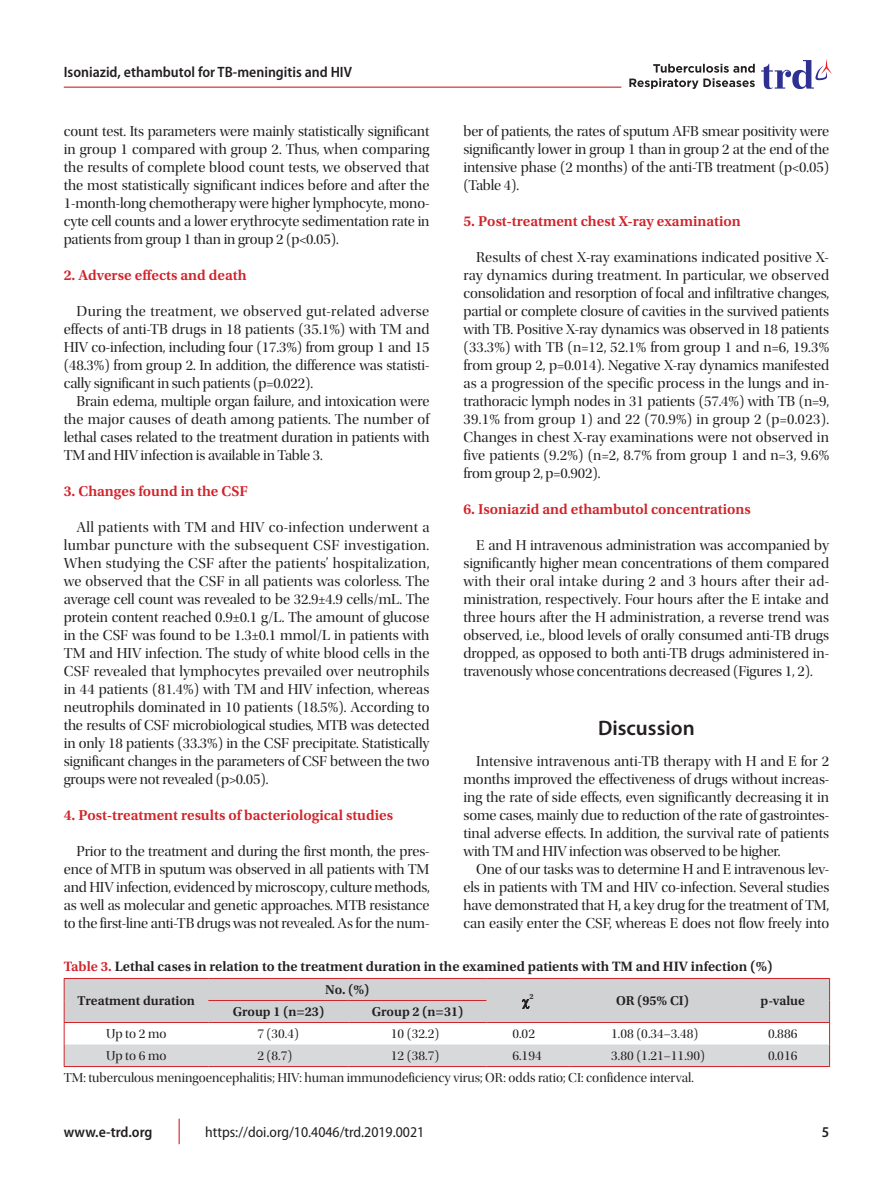
<style>
.page{position:relative;width:893px;height:1191px;background:#fff}
.page>*{position:absolute;margin:0;border:0;box-sizing:border-box;transform-origin:0 0}
.서론{font:600 21px "Myriad Pro";color:#231f20}
.본문{font:15px/18px "Utopia Std Disp";letter-spacing:-.01em;color:#231f20;text-align:justify}
._1{font:600 15px "Utopia Std";color:#d1232a}
.t1{font:600 semi-condensed 15px "Myriad Pro";color:#231f20}
.t2{font:semi-condensed 15px "Myriad Pro";color:#231f20}
.표제목{font:600 14.25px "Utopia Std";color:#231f20}
.표내용{font:13.5px "Utopia Std Disp";color:#231f20}
.표-라인{font:600 13.5px "Utopia Std";color:#231f20}
.표-라인-2{font:600 7.8px "Utopia Std";color:#231f20}
.s1{color:#d1232a}
</style>
<div class="page">
<svg style="left:179px;top:1118px;width:1px;height:26px"></svg>
<svg style="left:629px;top:64px;width:126px;height:25px"></svg>
<hr style="left:64px;top:87px;width:557px;height:1px;background:#d1232a">
<svg style="left:761px;top:59px;width:71px;height:30px"></svg>
<hr style="left:64px;top:1066px;width:144px;height:1px;background:#d1232a">
<hr style="left:208px;top:1066px;width:141px;height:1px;background:#d1232a">
<hr style="left:349px;top:1066px;width:137px;height:1px;background:#d1232a">
<hr style="left:486px;top:1066px;width:83px;height:1px;background:#d1232a">
<hr style="left:569px;top:1066px;width:167px;height:1px;background:#d1232a">
<hr style="left:736px;top:1066px;width:94px;height:1px;background:#d1232a">
<svg style="left:64px;top:978px;width:766px;height:88px"></svg>
<p class="t1" style="left:64px;top:62px;width:290px">Isoniazid, ethambutol for TB-meningitis and HIV</p>
<p class="본문" style="left:64px;top:122px;width:367px">count test. Its parameters were mainly statistically significant in group 1 compared with group 2. Thus, when comparing the results of complete blood count tests, we observed that the most statistically significant indices before and after the 1-month-long chemotherapy were higher lymphocyte, mono&shy;cyte cell counts and a lower erythrocyte sedimentation rate in patients from group 1 than in group 2 (p&lt;0.05).</p>
<p class="_1" style="left:64px;top:266px;width:184px">2. Adverse effects and death</p>
<p class="본문" style="left:64px;top:302px;width:367px;text-indent:13px">During the treatment, we observed gut-related adverse effects of anti-TB drugs in 18 patients (35.1%) with TM and HIV co-infection, including four (17.3%) from group 1 and 15 (48.3%) from group 2. In addition, the difference was statisti&shy;cally significant in such patients (p=0.022).</p>
<p class="본문" style="left:64px;top:392px;width:367px;text-indent:13px">Brain edema, multiple organ failure, and intoxication were the major causes of death among patients. The number of lethal cases related to the treatment duration in patients with TM and HIV infection is available in Table 3.</p>
<p class="_1" style="left:64px;top:482px;width:185px">3. Changes found in the CSF</p>
<p class="본문" style="left:64px;top:518px;width:367px;text-indent:13px">All patients with TM and HIV co-infection underwent a lumbar puncture with the subsequent CSF investigation.<br>When studying the CSF after the patients’ hospitalization, we observed that the CSF in all patients was colorless. The average cell count was revealed to be 32.9±4.9 cells/mL. The protein content reached 0.9±0.1 g/L. The amount of glucose in the CSF was found to be 1.3±0.1 mmol/L in patients with TM and HIV infection. The study of white blood cells in the CSF revealed that lymphocytes prevailed over neutrophils in 44 patients (81.4%) with TM and HIV infection, whereas neutrophils dominated in 10 patients (18.5%). According to the results of CSF microbiological studies, MTB was detected in only 18 patients (33.3%) in the CSF precipitate. Statistically significant changes in the parameters of CSF between the two groups were not revealed (p&gt;0.05).</p>
<p class="_1" style="left:64px;top:806px;width:331px">4. Post-treatment results of bacteriological studies</p>
<p class="본문" style="left:64px;top:842px;width:367px;text-indent:13px">Prior to the treatment and during the first month, the pres&shy;ence of MTB in sputum was observed in all patients with TM and HIV infection, evidenced by microscopy, culture methods, as well as molecular and genetic approaches. MTB resistance to the first-line anti-TB drugs was not revealed. As for the num-</p>
<p class="본문" style="left:463px;top:122px;width:367px">ber of patients, the rates of sputum AFB smear positivity were significantly lower in group 1 than in group 2 at the end of the intensive phase (2 months) of the anti-TB treatment (p&lt;0.05) (Table 4).</p>
<p class="_1" style="left:463px;top:212px;width:279px">5. Post-treatment chest X-ray examination</p>
<p class="본문" style="left:463px;top:248px;width:367px;text-indent:13px">Results of chest X-ray examinations indicated positive X&shy;ray dynamics during treatment. In particular, we observed consolidation and resorption of focal and infiltrative changes, partial or complete closure of cavities in the survived patients with TB. Positive X-ray dynamics was observed in 18 patients (33.3%) with TB (n=12, 52.1% from group 1 and n=6, 19.3% from group 2, p=0.014). Negative X-ray dynamics manifested as a progression of the specific process in the lungs and in&shy;trathoracic lymph nodes in 31 patients (57.4%) with TB (n=9, 39.1% from group 1) and 22 (70.9%) in group 2 (p=0.023).<br>Changes in chest X-ray examinations were not observed in five patients (9.2%) (n=2, 8.7% from group 1 and n=3, 9.6% from group 2, p=0.902).</p>
<p class="_1" style="left:463px;top:500px;width:289px">6. Isoniazid and ethambutol concentrations</p>
<p class="본문" style="left:463px;top:536px;width:367px;text-indent:13px">E and H intravenous administration was accompanied by significantly higher mean concentrations of them compared with their oral intake during 2 and 3 hours after their ad&shy;ministration, respectively. Four hours after the E intake and three hours after the H administration, a reverse trend was observed, i.e., blood levels of orally consumed anti-TB drugs dropped, as opposed to both anti-TB drugs administered in&shy;travenously whose concentrations decreased (Figures 1, 2).</p>
<p class="서론" style="left:598px;top:714px;width:98px">Discussion</p>
<p class="본문" style="left:463px;top:752px;width:367px;text-indent:13px">Intensive intravenous anti-TB therapy with H and E for 2 months improved the effectiveness of drugs without increas&shy;ing the rate of side effects, even significantly decreasing it in some cases, mainly due to reduction of the rate of gastrointes&shy;tinal adverse effects. In addition, the survival rate of patients with TM and HIV infection was observed to be higher.</p>
<p class="본문" style="left:463px;top:860px;width:367px;text-indent:13px">One of our tasks was to determine H and E intravenous lev&shy;els in patients with TM and HIV co-infection. Several studies have demonstrated that H, a key drug for the treatment of TM, can easily enter the CSF, whereas E does not flow freely into</p>
<p class="표제목" style="left:64px;top:958px;width:710px"><span class="s1">Table 3.</span> Lethal cases in relation to the treatment duration in the examined patients with TM and HIV infection (%)</p>
<p class="표-라인" style="left:77px;top:993px;width:119px">Treatment duration</p>
<p class="표-라인" style="left:325px;top:982px;width:46px">No. (%)</p>
<p class="표-라인-2" style="left:529px;top:991px;width:6px">2</p>
<p class="표-라인" style="left:616px;top:993px;width:74px">OR (95% CI)</p>
<p class="표-라인" style="left:761px;top:993px;width:46px">p-value</p>
<p class="표-라인" style="left:233px;top:1004px;width:93px">Group 1 (n=23)</p>
<p class="표-라인" style="left:372px;top:1004px;width:93px">Group 2 (n=31)</p>
<p class="표내용" style="left:106px;top:1026px;width:62px">Up to 2 mo</p>
<p class="표내용" style="left:257px;top:1026px;width:43px">7 (30.4)</p>
<p class="표내용" style="left:391px;top:1026px;width:50px">10 (32.2)</p>
<p class="표내용" style="left:512px;top:1026px;width:24px">0.02</p>
<p class="표내용" style="left:611px;top:1026px;width:89px">1.08 (0.34–3.48)</p>
<p class="표내용" style="left:768px;top:1026px;width:31px">0.886</p>
<p class="표내용" style="left:106px;top:1048px;width:62px">Up to 6 mo</p>
<p class="표내용" style="left:257px;top:1048px;width:36px">2 (8.7)</p>
<p class="표내용" style="left:391px;top:1048px;width:50px">12 (38.7)</p>
<p class="표내용" style="left:512px;top:1048px;width:31px">6.194</p>
<p class="표내용" style="left:611px;top:1048px;width:95px">3.80 (1.21–11.90)</p>
<p class="표내용" style="left:768px;top:1048px;width:31px">0.016</p>
<p class="표내용" style="left:64px;top:1070px;width:631px">TM: tuberculous meningoencephalitis; HIV: human immunodeficiency virus; OR: odds ratio; CI: confidence interval.</p>
<p class="t1" style="left:64px;top:1122px;width:90px">www.e-trd.org</p>
<p class="t2" style="left:205px;top:1122px;width:221px">https://doi.org/10.4046/trd.2019.0021</p>
<p class="t1" style="left:822px;top:1122px;width:9px">5</p>
</div>
